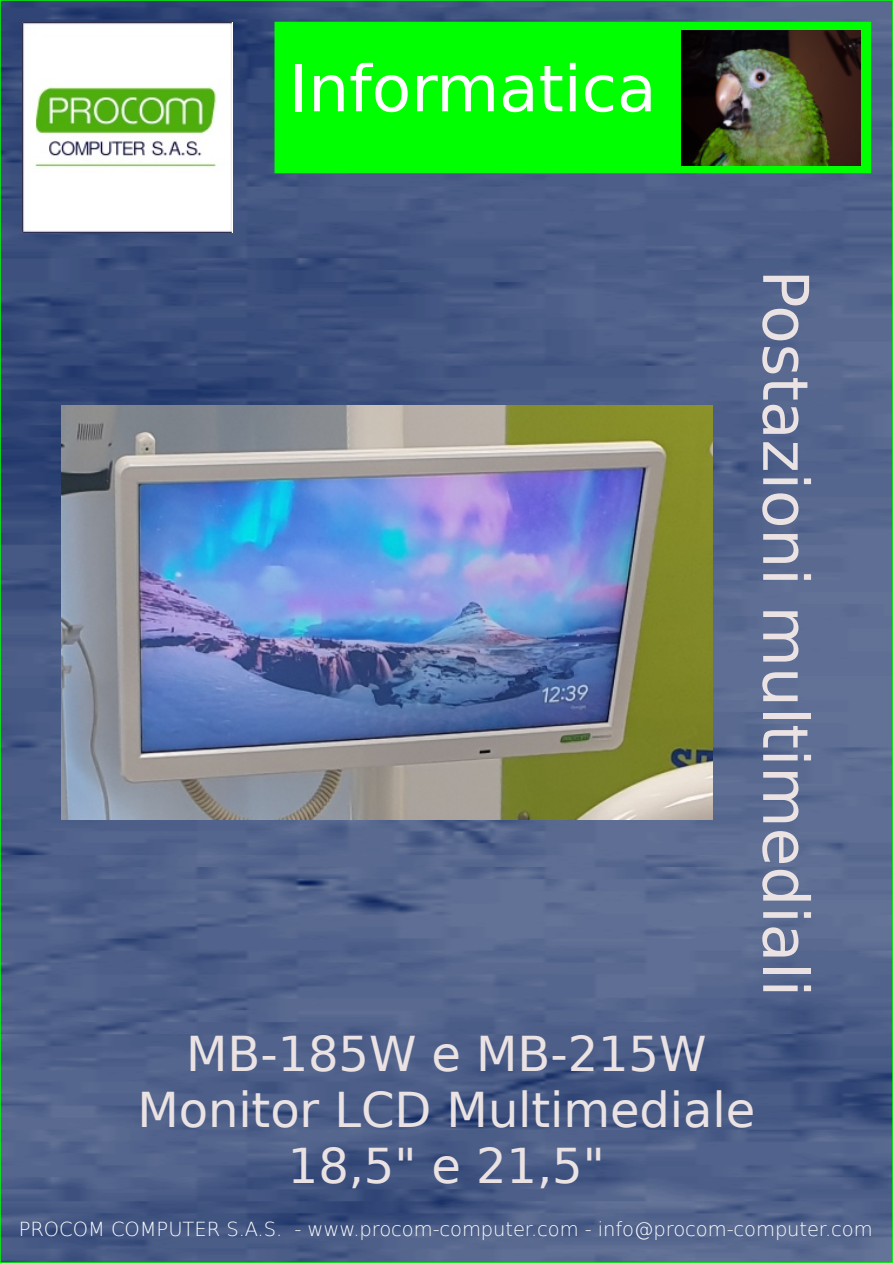
<style>
.page{position:relative;width:893px;height:1263px;background:#fff}
.page>*{position:absolute;margin:0;border:0;box-sizing:border-box;transform-origin:0 0}
.t1{font:64.5px "DejaVu Sans";color:#fff}
.t2{font:63px "DejaVu Sans";color:#ebe3e3}
.t3{font:48px/55.9px "DejaVu Sans";color:#ebe3e3;text-align:center}
.t4{font:200 19.5px "DejaVu Sans";letter-spacing:-.005em;color:#fff}
</style>
<div class="page">
<img style="left:3px;top:3px;width:887px;height:1257px">
<img style="left:22px;top:22px;width:210px;height:210px">
<img style="left:62px;top:405px;width:651px;height:414px">
<div style="left:275px;top:22px;width:595px;height:150px;background:#0f0"></div>
<div style="left:274px;top:22px;width:597px;height:151px;border:2px solid #0f0"></div>
<img style="left:681px;top:30px;width:180px;height:135px">
<h1 class="t1" style="left:289px;top:51px;width:369px">Informatica</h1>
<h2 class="t2" style="left:822px;top:270px;width:729px;rotate:90deg">Postazioni multimediali</h2>
<h3 class="t3" style="left:137px;top:1026px;width:619px">MB-185W e MB-215W<br>Monitor LCD Multimediale<br>18,5" e 21,5"</h3>
<p class="t4" style="left:19px;top:1218px;width:855px">PROCOM COMPUTER S.A.S. - www.procom-computer.com - info@procom-computer.com</p>
</div>
